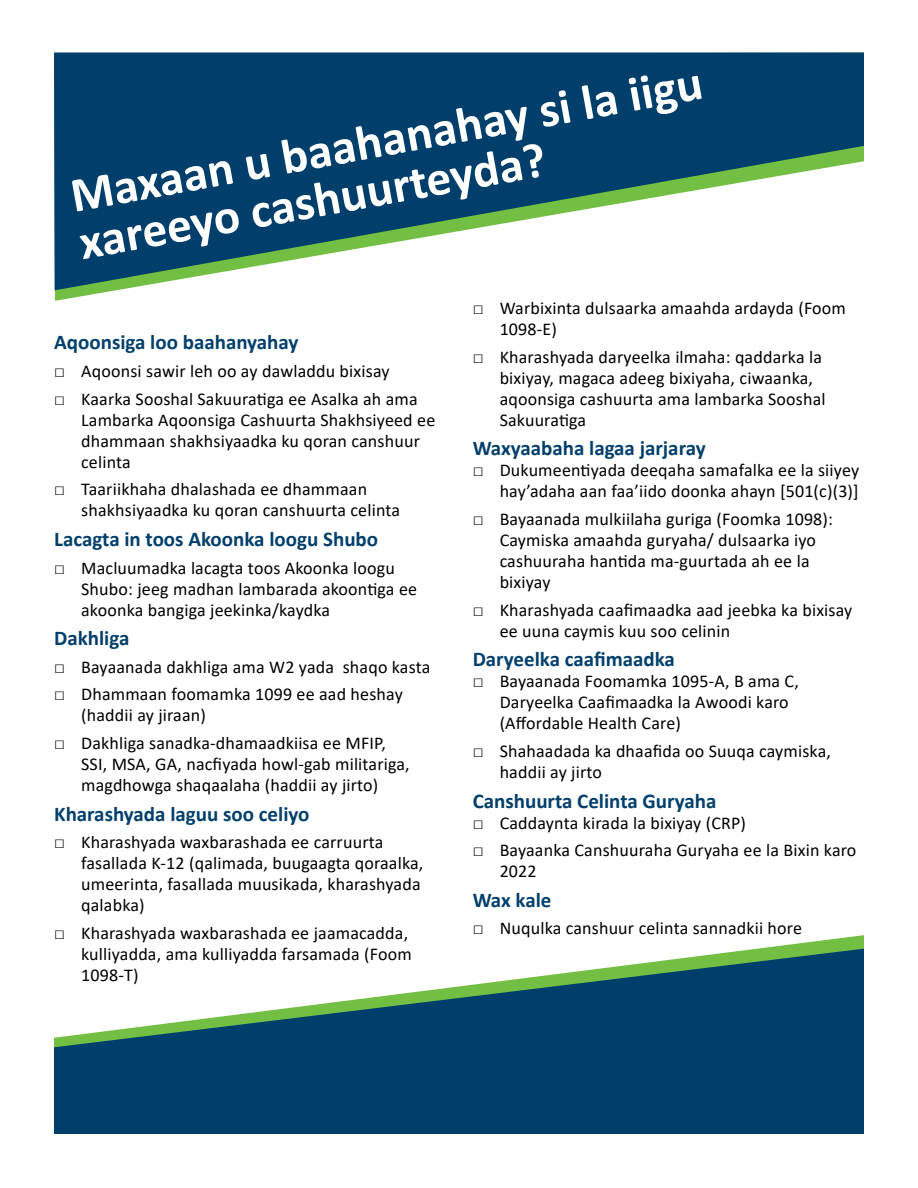
<style>
.page{position:relative;width:918px;height:1188px;background:#fff}
.page>*{position:absolute;margin:0;border:0;box-sizing:border-box;transform-origin:0 0}
.t1{font:700 49.5px/48.4px "Calibri";color:#fff}
.t2{font:700 21px "Calibri";color:#003f6b}
.t3{font:18px/21px "Calibri";letter-spacing:.01em;color:#000}
.s1{font-family:"Arial"}
</style>
<div class="page">
<svg style="left:54px;top:52px;width:810px;height:238px;fill:#003f6b"></svg>
<svg style="left:755px;top:935px;width:109px;height:14px"></svg>
<svg style="left:54px;top:949px;width:810px;height:185px;fill:#003f6b"></svg>
<h1 class="t1" style="left:67px;top:170px;width:643px;rotate:-10deg">Maxaan u baahanahay si la iigu xareeyo cashuurteyda?</h1>
<p class="t2" style="left:54px;top:327px;width:246px">Aqoonsiga loo baahanyahay</p>
<p class="t3" style="left:54px;top:360px;width:337px"><span class="s1">□</span> Aqoonsi sawir leh oo ay dawladdu bixisay</p>
<p class="t3" style="left:81px;top:388px;width:356px;text-indent:-27px"><span class="s1">□</span> Kaarka Sooshal Sakuuratiga ee Asalka ah ama Lambarka Aqoonsiga Cashuurta Shakhsiyeed ee dhammaan shakhsiyaadka ku qoran canshuur celinta</p>
<p class="t3" style="left:81px;top:478px;width:320px;text-indent:-27px"><span class="s1">□</span> Taariikhaha dhalashada ee dhammaan shakhsiyaadka ku qoran canshuurta celinta</p>
<p class="t2" style="left:54px;top:524px;width:326px">Lacagta in toos Akoonka loogu Shubo</p>
<p class="t3" style="left:81px;top:557px;width:337px;text-indent:-27px"><span class="s1">□</span> Macluumadka lacagta toos Akoonka loogu<br>Shubo: jeeg madhan lambarada akoontiga ee akoonka bangiga jeekinka/kaydka</p>
<p class="t2" style="left:54px;top:623px;width:77px">Dakhliga</p>
<p class="t3" style="left:54px;top:656px;width:378px"><span class="s1">□</span> Bayaanada dakhliga ama W2 yada shaqo kasta</p>
<p class="t3" style="left:81px;top:684px;width:323px;text-indent:-27px"><span class="s1">□</span> Dhammaan foomamka 1099 ee aad heshay (haddii ay jiraan)</p>
<p class="t3" style="left:81px;top:732px;width:330px;text-indent:-27px"><span class="s1">□</span> Dakhliga sanadka-dhamaadkiisa ee MFIP,<br>SSI, MSA, GA, nacfiyada howl-gab militariga, magdhowga shaqaalaha (haddii ay jirto)</p>
<p class="t2" style="left:54px;top:799px;width:257px">Kharashyada laguu soo celiyo</p>
<p class="t3" style="left:81px;top:831px;width:344px;text-indent:-27px"><span class="s1">□</span> Kharashyada waxbarashada ee carruurta fasallada K-12 (qalimada, buugaagta qoraalka, umeerinta, fasallada muusikada, kharashyada qalabka)</p>
<p class="t3" style="left:81px;top:922px;width:332px;text-indent:-27px"><span class="s1">□</span> Kharashyada waxbarashada ee jaamacadda, kulliyadda, ama kulliyadda farsamada (Foom<br>1098-T)</p>
<p class="t3" style="left:500px;top:297px;width:348px;text-indent:-27px"><span class="s1">□</span> Warbixinta dulsaarka amaahda ardayda (Foom<br>1098-E)</p>
<p class="t3" style="left:500px;top:346px;width:327px;text-indent:-27px"><span class="s1">□</span> Kharashyada daryeelka ilmaha: qaddarka la bixiyay, magaca adeeg bixiyaha, ciwaanka, aqoonsiga cashuurta ama lambarka Sooshal Sakuuratiga</p>
<p class="t2" style="left:473px;top:434px;width:234px">Waxyaabaha lagaa jarjaray</p>
<p class="t3" style="left:473px;top:460px;width:388px;text-align:right"><span class="s1">□</span> Dukumeentiyada deeqaha samafalka ee la siiyey hay’adaha aan faa’iido doonka ahayn [501(c)(3)]</p>
<p class="t3" style="left:500px;top:508px;width:335px;text-indent:-27px"><span class="s1">□</span> Bayaanada mulkiilaha guriga (Foomka 1098):<br>Caymiska amaahda guryaha/ dulsaarka iyo cashuuraha hantida ma-guurtada ah ee la bixiyay</p>
<p class="t3" style="left:500px;top:599px;width:354px;text-indent:-27px"><span class="s1">□</span> Kharashyada caafimaadka aad jeebka ka bixisay ee uuna caymis kuu soo celinin</p>
<p class="t2" style="left:473px;top:645px;width:204px">Daryeelka caafimaadka</p>
<p class="t3" style="left:500px;top:670px;width:301px;text-indent:-27px"><span class="s1">□</span> Bayaanada Foomamka 1095-A, B ama C,<br>Daryeelka Caafimaadka la Awoodi karo (Affordable Health Care)</p>
<p class="t3" style="left:500px;top:740px;width:333px;text-indent:-27px"><span class="s1">□</span> Shahaadada ka dhaafida oo Suuqa caymiska, haddii ay jirto</p>
<p class="t2" style="left:473px;top:786px;width:245px">Canshuurta Celinta Guryaha</p>
<p class="t3" style="left:473px;top:812px;width:275px"><span class="s1">□</span> Caddaynta kirada la bixiyay (CRP)</p>
<p class="t3" style="left:500px;top:839px;width:358px;text-indent:-27px"><span class="s1">□</span> Bayaanka Canshuuraha Guryaha ee la Bixin karo<br>2022</p>
<p class="t2" style="left:473px;top:885px;width:80px">Wax kale</p>
<p class="t3" style="left:473px;top:918px;width:331px"><span class="s1">□</span> Nuqulka canshuur celinta sannadkii hore</p>
</div>
